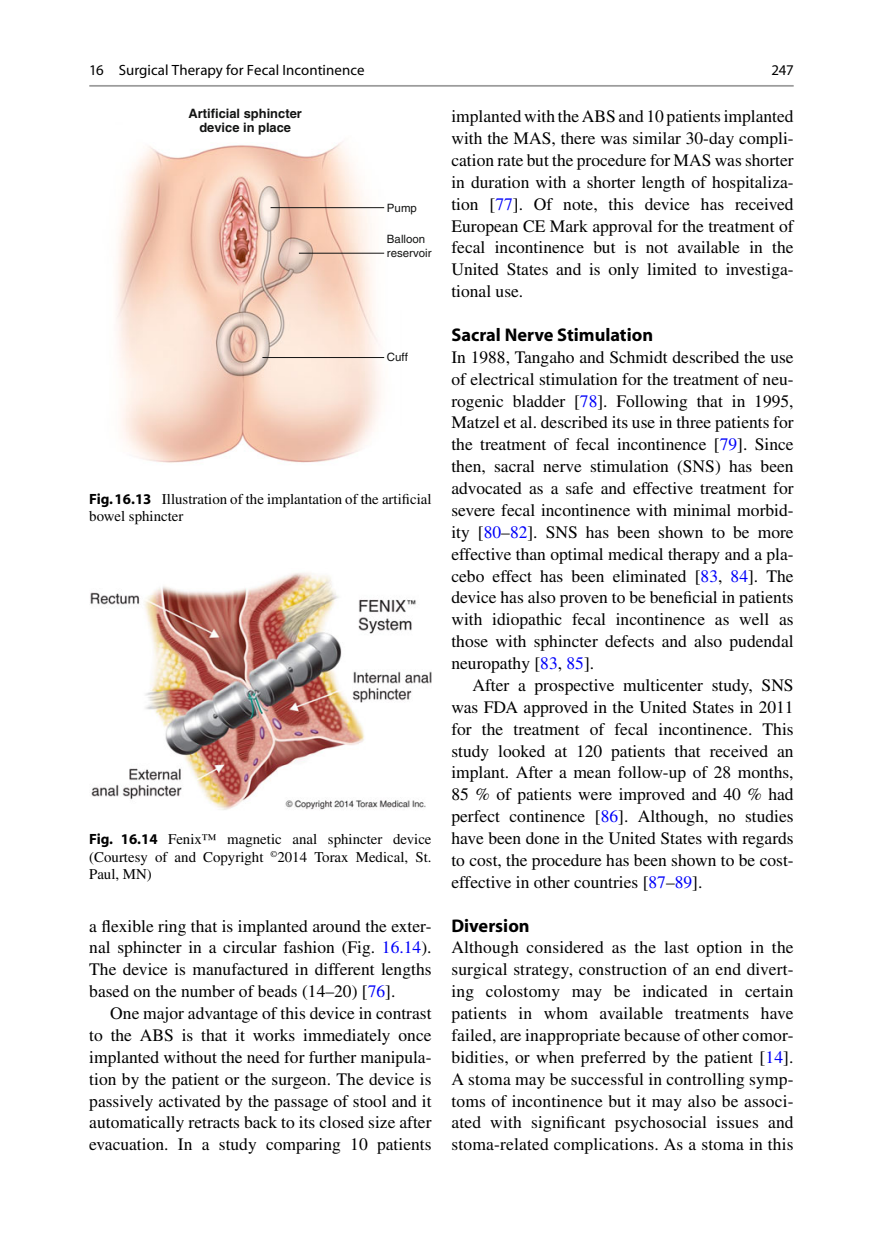
<style>
.page{position:relative;width:883px;height:1260px;background:#fff}
.page>*{position:absolute;margin:0;border:0;box-sizing:border-box;transform-origin:0 0}
.t1{font:700 18.38px "Pknjhv Rfrxcv Myriad";color:#000}
.t2{font:17.5px/21.9px "Gxbjbh Gxdlmq Times";color:#000;text-align:justify}
.t3{font:14.88px/17.5px "Gxbjbh Gxdlmq Times";color:#000}
.t4{font:14.88px "Vpldrv Frsstj Myriad";letter-spacing:.005em;color:#000}
.t5{font:700 12.95px/14.3px "Bxmrfr Rrdmsy Helvetica";color:#131413;text-align:center}
.t6{font:11.55px/13.8px "Vwqjph Gvmrkv Helvetica";color:#131413}
.s1{font-family:"Pknjhv Rfrxcv Myriad";font-weight:700}
.s2{color:#0000fa}
</style>
<div class="page">
<img style="left:116px;top:141px;width:269px;height:322px">
<hr style="left:271px;top:207px;width:113px;height:1px;background:#131413">
<hr style="left:299px;top:253px;width:85px;height:1px;background:#131413">
<hr style="left:262px;top:357px;width:122px;height:1px;background:#131413">
<img style="left:90px;top:573px;width:342px;height:237px">
<hr style="left:89px;top:85px;width:705px;height:2px;background:#9c9c9c">
<p class="t4" style="left:89px;top:64px;width:277px">16 Surgical Therapy for Fecal Incontinence</p>
<p class="t5" style="left:189px;top:108px;width:115px">Artificial sphincter device in place</p>
<p class="t6" style="left:387px;top:202px;width:31px">Pump</p>
<p class="t6" style="left:387px;top:233px;width:46px">Balloon reservoir</p>
<p class="t6" style="left:387px;top:351px;width:23px">Cuff</p>
<p class="t3" style="left:89px;top:491px;width:344px"><span class="s1">Fig. 16.13</span> Illustration of the implantation of the artificial bowel sphincter</p>
<p class="t3" style="left:89px;top:832px;width:344px;text-align:justify"><span class="s1">Fig. 16.14</span> Fenix™ magnetic anal sphincter device (Courtesy of and Copyright <sup>©</sup> 2014 Torax Medical, St.<br>Paul, MN)</p>
<p class="t2" style="left:89px;top:916px;width:344px">a flexible ring that is implanted around the exter&shy;nal sphincter in a circular fashion (Fig. <span class="s2">16.14</span> ).<br>The device is manufactured in different lengths based on the number of beads (14–20) [ <span class="s2">76</span> ].</p>
<p class="t2" style="left:89px;top:1004px;width:344px;text-indent:21px">One major advantage of this device in contrast to the ABS is that it works immediately once implanted without the need for further manipula&shy;tion by the patient or the surgeon. The device is passively activated by the passage of stool and it automatically retracts back to its closed size after evacuation. In a study comparing 10 patients</p>
<p class="t4" style="left:772px;top:64px;width:24px">247</p>
<p class="t2" style="left:451px;top:107px;width:344px">implanted with the ABS and 10 patients implanted with the MAS, there was similar 30-day compli&shy;cation rate but the procedure for MAS was shorter in duration with a shorter length of hospitaliza&shy;tion [ <span class="s2">77</span> ]. Of note, this device has received European CE Mark approval for the treatment of fecal incontinence but is not available in the United States and is only limited to investiga&shy;tional use.</p>
<p class="t1" style="left:451px;top:328px;width:203px">Sacral Nerve Stimulation</p>
<p class="t2" style="left:451px;top:348px;width:344px">In 1988, Tangaho and Schmidt described the use of electrical stimulation for the treatment of neu&shy;rogenic bladder [ <span class="s2">78</span> ]. Following that in 1995, Matzel et al. described its use in three patients for the treatment of fecal incontinence [ <span class="s2">79</span> ]. Since then, sacral nerve stimulation (SNS) has been advocated as a safe and effective treatment for severe fecal incontinence with minimal morbid&shy;ity [ <span class="s2">80</span> – <span class="s2">82</span> ]. SNS has been shown to be more effective than optimal medical therapy and a pla&shy;cebo effect has been eliminated [ <span class="s2">83</span> , <span class="s2">84</span> ]. The device has also proven to be beneficial in patients with idiopathic fecal incontinence as well as those with sphincter defects and also pudendal neuropathy [ <span class="s2">83</span> , <span class="s2">85</span> ].</p>
<p class="t2" style="left:451px;top:676px;width:344px;text-indent:21px">After a prospective multicenter study, SNS was FDA approved in the United States in 2011 for the treatment of fecal incontinence. This study looked at 120 patients that received an implant. After a mean follow-up of 28 months, 85 % of patients were improved and 40 % had perfect continence [ <span class="s2">86</span> ]. Although, no studies have been done in the United States with regards to cost, the procedure has been shown to be cost&shy;effective in other countries [ <span class="s2">87</span> – <span class="s2">89</span> ].</p>
<p class="t1" style="left:451px;top:919px;width:80px">Diversion</p>
<p class="t2" style="left:451px;top:938px;width:344px">Although considered as the last option in the surgical strategy, construction of an end divert&shy;ing colostomy may be indicated in certain patients in whom available treatments have failed, are inappropriate because of other comor&shy;bidities, or when preferred by the patient [ <span class="s2">14</span> ].<br>A stoma may be successful in controlling symp&shy;toms of incontinence but it may also be associ&shy;ated with significant psychosocial issues and stoma-related complications. As a stoma in this</p>
</div>
